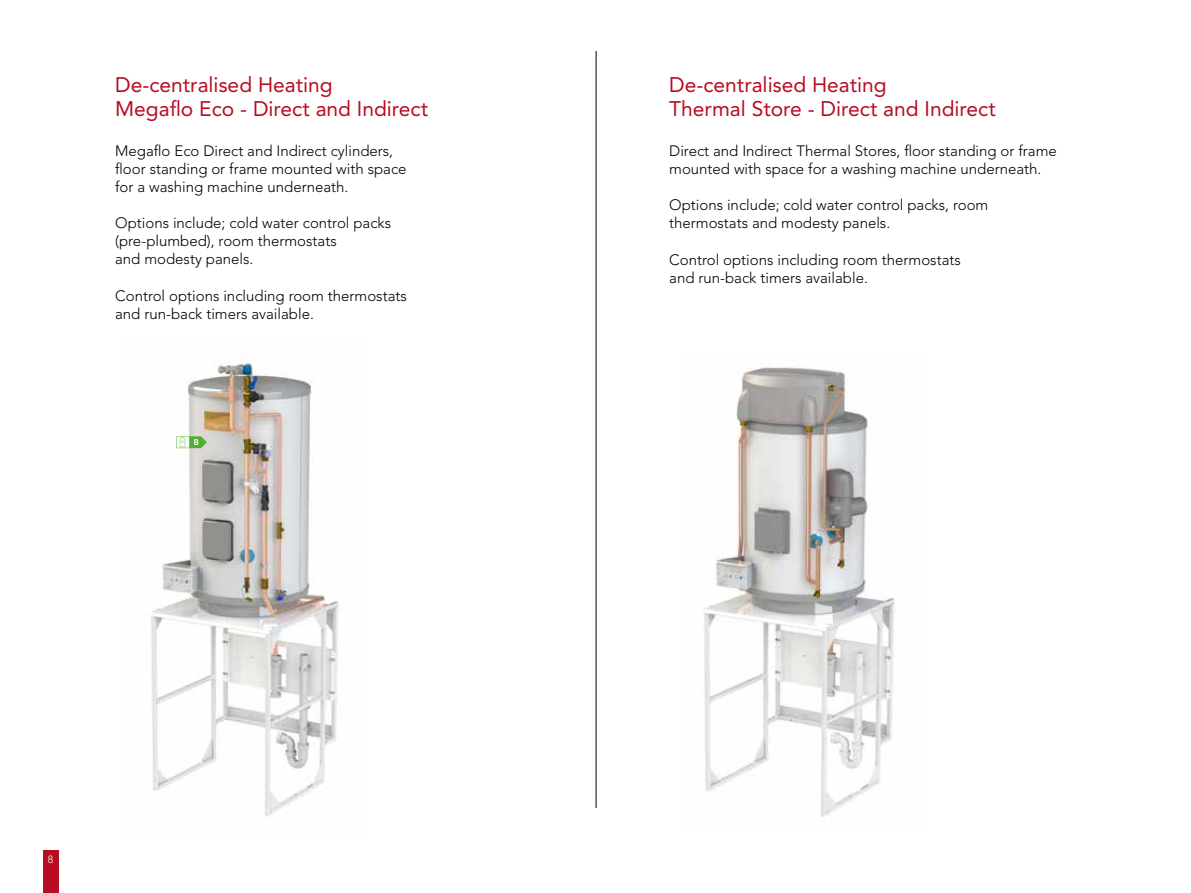
<style>
.page{position:relative;width:1191px;height:893px;background:#fff}
.page>*{position:absolute;margin:0;border:0;box-sizing:border-box;transform-origin:0 0}
.t1{font:21px/24px "Avenir LT Std";color:#b80c23}
.t2{font:300 15px/18px "Avenir LT Std";color:#000}
.t3{font:300 10.5px "Avenir LT Std";color:#fff}
</style>
<div class="page">
<div style="left:43px;top:850px;width:15px;height:43px;background:#b80c23"></div>
<hr style="left:596px;top:51px;width:1px;height:757px;background:#000">
<img style="left:151px;top:361px;width:188px;height:456px">
<img style="left:703px;top:367px;width:192px;height:450px">
<svg style="left:176px;top:436px;width:31px;height:12px"></svg>
<h1 class="t1" style="left:115px;top:73px;width:314px">De-centralised Heating<br>Megaflo Eco - Direct and Indirect</h1>
<p class="t2" style="left:115px;top:142px;width:293px">Megaflo Eco Direct and Indirect cylinders, floor standing or frame mounted with space for a washing machine underneath.</p>
<p class="t2" style="left:115px;top:214px;width:277px">Options include; cold water control packs (pre-plumbed), room thermostats<br>and modesty panels.</p>
<p class="t2" style="left:115px;top:287px;width:293px">Control options including room thermostats and run-back timers available.</p>
<p class="t3" style="left:48px;top:853px;width:7px">8</p>
<h1 class="t1" style="left:669px;top:73px;width:328px">De-centralised Heating<br>Thermal Store - Direct and Indirect</h1>
<p class="t2" style="left:669px;top:142px;width:389px">Direct and Indirect Thermal Stores, floor standing or frame mounted with space for a washing machine underneath.</p>
<p class="t2" style="left:669px;top:196px;width:321px">Options include; cold water control packs, room thermostats and modesty panels.</p>
<p class="t2" style="left:669px;top:251px;width:293px">Control options including room thermostats and run-back timers available.</p>
</div>
